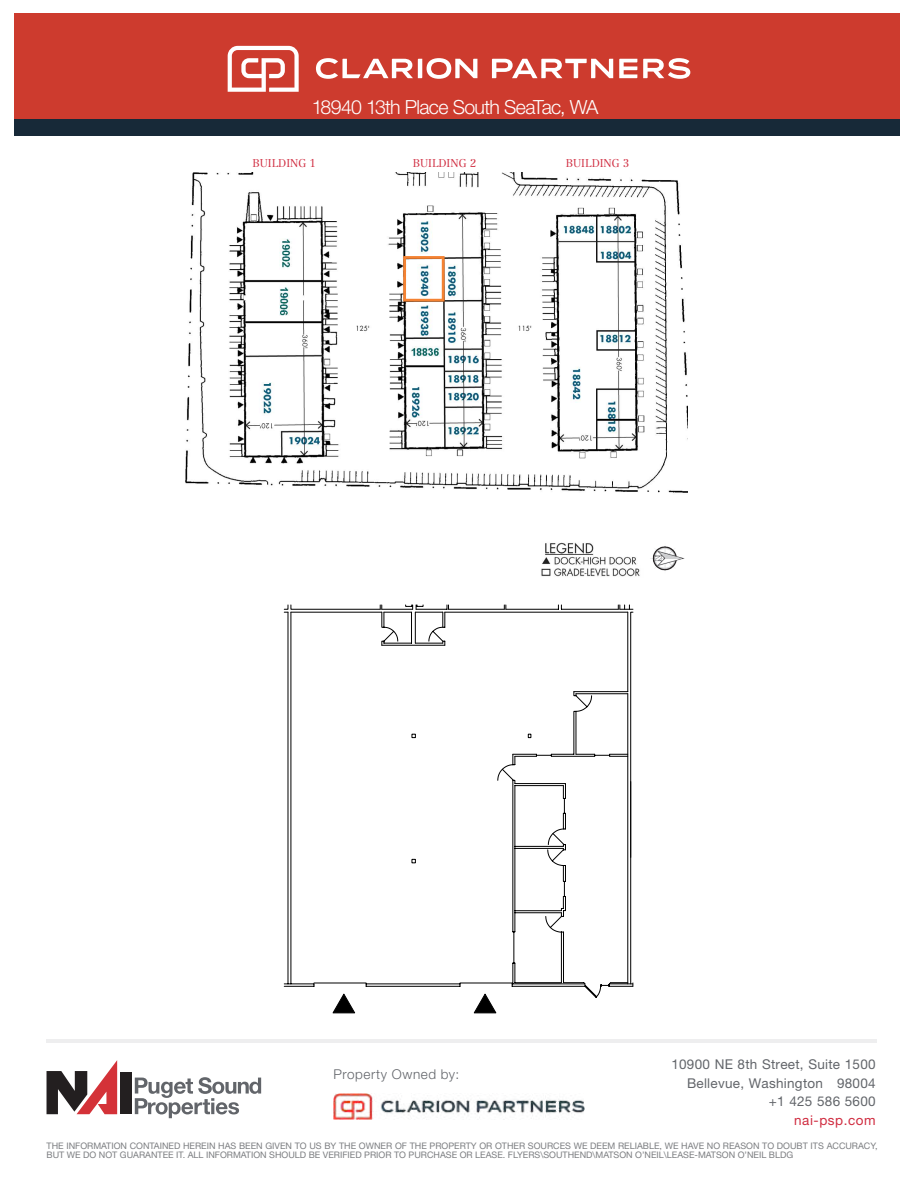
<style>
.page{position:relative;width:918px;height:1188px;background:#fff}
.page>*{position:absolute;margin:0;border:0;box-sizing:border-box;transform-origin:0 0}
.t1{font:300 19.5px "Helvetica Neue LT Std";letter-spacing:-.035em;color:#fff}
.t2{font:13.5px/18.5px "Helvetica Neue LT Std";letter-spacing:.02em;color:#62656a;text-align:right}
.t3{font:300 13.5px "Helvetica Neue LT Std";letter-spacing:.045em;color:#62656a}
.t4{font:13.5px "Helvetica Neue LT Std";letter-spacing:.04em;color:#d02c40}
.t5{font:300 11.1px "Centennial LT Std";color:#d02c40}
.t6{font:9px/9px "Helvetica Neue LT Std";color:#7c7e81}
</style>
<div class="page">
<svg style="left:47px;top:1060px;width:70px;height:54px"></svg>
<div style="left:120px;top:1072px;width:12px;height:42px;background:#231f20"></div>
<svg style="left:135px;top:1077px;width:126px;height:41px"></svg>
<hr style="left:47px;top:1039px;width:830px;height:4px;background:#eeeeef">
<div style="left:14px;top:14px;width:886px;height:105px;background:#cd3b2e"></div>
<div style="left:14px;top:119px;width:886px;height:17px;background:#172938"></div>
<svg style="left:228px;top:46px;width:71px;height:46px"></svg>
<svg style="left:619px;top:59px;width:18px;height:19px"></svg>
<svg style="left:643px;top:58px;width:47px;height:21px"></svg>
<svg style="left:492px;top:59px;width:121px;height:19px"></svg>
<svg style="left:316px;top:58px;width:161px;height:21px"></svg>
<img style="left:333px;top:1094px;width:252px;height:26px">
<svg style="left:284px;top:605px;width:349px;height:409px"></svg>
<img style="left:185px;top:173px;width:502px;height:320px">
<img style="left:541px;top:542px;width:99px;height:35px">
<div style="left:403px;top:256px;width:42px;height:46px;border:3px solid #f48232"></div>
<img style="left:650px;top:546px;width:35px;height:25px">
<p class="t1" style="left:312px;top:96px;width:288px">18940 13th Place South SeaTac, WA</p>
<p class="t5" style="left:252px;top:156px;width:65px">BUILDING 1</p>
<p class="t5" style="left:413px;top:156px;width:65px">BUILDING 2</p>
<p class="t5" style="left:566px;top:156px;width:65px">BUILDING 3</p>
<h2 class="t3" style="left:333px;top:1066px;width:127px">Property Owned by:</h2>
<h2 class="t2" style="left:671px;top:1055px;width:206px">10900 NE 8th Street, Suite 1500<br>Bellevue, Washington 98004 +1 425 586 5600</h2>
<h2 class="t4" style="left:794px;top:1112px;width:83px">nai-psp.com</h2>
<p class="t6" style="left:47px;top:1141px;width:833px">THE INFORMATION CONTAINED HEREIN HAS BEEN GIVEN TO US BY THE OWNER OF THE PROPERTY OR OTHER SOURCES WE DEEM RELIABLE, WE HAVE NO REASON TO DOUBT ITS ACCURACY,<br>BUT WE DO NOT GUARANTEE IT. ALL INFORMATION SHOULD BE VERIFIED PRIOR TO PURCHASE OR LEASE. FLYERS\SOUTHEND\MATSON O’NEIL\LEASE-MATSON O’NEIL BLDG</p>
</div>
